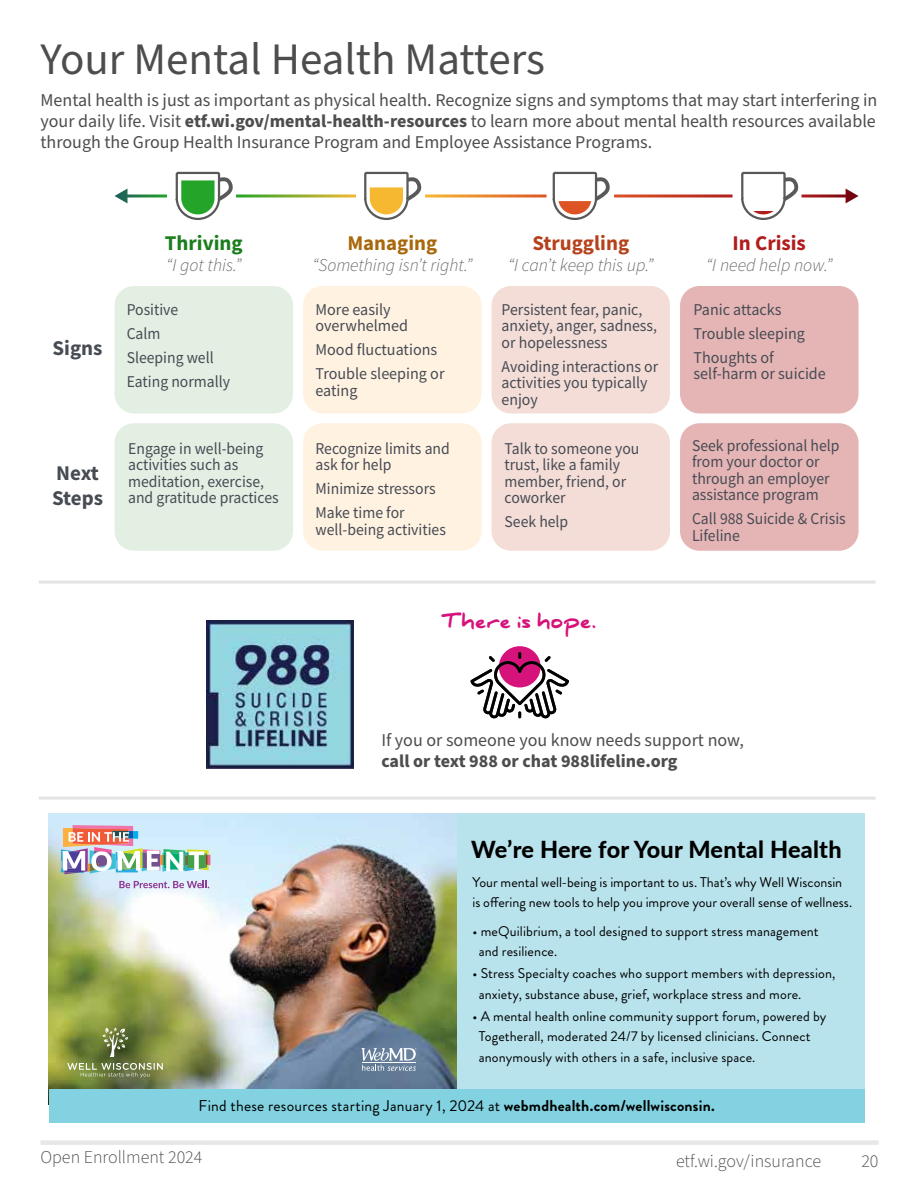
<style>
.page{position:relative;width:918px;height:1188px;background:#fff}
.page>*{position:absolute;margin:0;border:0;box-sizing:border-box;transform-origin:0 0}
.t1{font:45px "Source Sans Pro";color:#4d4d4f}
.t2{font:800 23.4px "Lato";letter-spacing:.01em;color:#000}
.t3{font:700 21px/25.2px "Source Sans Pro";color:#474b54}
.t4{font:700 21px "Source Sans Pro";color:#b5421c}
.t5{font:700 21px "Source Sans Pro";color:#1b7e1e}
.t6{font:700 21px "Source Sans Pro";color:#a8680c}
.t7{font:700 21px "Source Sans Pro";color:#b01d1d}
.t8{font:900 18.3px "Daniel";color:#d5137b}
.t9{font:18px/21px "Source Sans Pro";color:#4d4d4f;text-align:justify}
.t10{font:italic 300 18px "Source Sans Pro";color:#6b6b6b}
.t11{font:300 18px "Source Sans Pro";color:#4b4b4b}
.t12{font:16.5px/16.5px "Source Sans Pro";color:#474b54;scale:.95 1}
.t13{font:16.5px/24px "Source Sans Pro";color:#474b54}
.t14{font:16.5px/16.5px "Source Sans Pro";color:#474b54;scale:.96 1}
.t15{font:15.6px "Brandon Grotesque";letter-spacing:.015em;color:#000}
.t16{font:14.1px/20.2px "Brandon Grotesque";letter-spacing:.005em;color:#000}
.t17{font:4.65px "Arial";color:#000}
.s1{font-weight:700}
</style>
<div class="page">
<div style="left:40px;top:1140px;width:839px;height:5px;background:#e7e7e7"></div>
<div style="left:115px;top:286px;width:178px;height:127px;background:#e4efe4;border-radius:20px"></div>
<div style="left:303px;top:286px;width:179px;height:127px;background:#fff2e1;border-radius:20px"></div>
<div style="left:492px;top:286px;width:178px;height:127px;background:#f4ddd7;border-radius:20px"></div>
<div style="left:680px;top:286px;width:179px;height:127px;background:#e5b5b5;border-radius:20px"></div>
<svg style="left:846px;top:189px;width:13px;height:14px"></svg>
<svg style="left:115px;top:189px;width:12px;height:14px"></svg>
<svg style="left:175px;top:171px;width:58px;height:49px"></svg>
<svg style="left:552px;top:171px;width:58px;height:49px"></svg>
<svg style="left:364px;top:171px;width:58px;height:49px"></svg>
<svg style="left:741px;top:171px;width:58px;height:49px"></svg>
<div style="left:115px;top:423px;width:178px;height:128px;background:#e4efe4;border-radius:20px"></div>
<div style="left:303px;top:423px;width:179px;height:128px;background:#fff2e1;border-radius:20px"></div>
<div style="left:492px;top:423px;width:178px;height:128px;background:#f4ddd7;border-radius:20px"></div>
<div style="left:680px;top:423px;width:179px;height:128px;background:#e5b5b5;border-radius:20px"></div>
<img style="left:48px;top:813px;width:817px;height:310px">
<svg style="left:119px;top:881px;width:90px;height:7px"></svg>
<img style="left:207px;top:621px;width:146px;height:147px">
<svg style="left:61px;top:818px;width:149px;height:56px;background:#c3c8cb"></svg>
<svg style="left:597px;top:822px;width:7px;height:7px"></svg>
<hr style="left:39px;top:797px;width:837px;height:3px;background:#e4e4e4">
<hr style="left:39px;top:581px;width:837px;height:3px;background:#e4e4e4">
<div style="left:499px;top:646px;width:42px;height:41px;background:#d5137b;border-radius:50%"></div>
<svg style="left:470px;top:652px;width:99px;height:67px"></svg>
<h2 class="t1" style="left:40px;top:29px;width:506px">Your Mental Health Matters</h2>
<p class="t9" style="left:40px;top:90px;width:838px">Mental health is just as important as physical health. Recognize signs and symptoms that may start interfering in your daily life. Visit <span class="s1">etf.wi.gov/mental-health-resources</span> to learn more about mental health resources available through the Group Health Insurance Program and Employee Assistance Programs.</p>
<p class="t3" style="left:53px;top:335px;width:52px">Signs</p>
<p class="t3" style="left:52px;top:460px;width:52px">Next<br>Steps</p>
<p class="t5" style="left:165px;top:228px;width:79px">Thriving</p>
<p class="t10" style="left:166px;top:254px;width:77px">“I got this.”</p>
<p class="t12" style="left:127px;top:297px;width:110px;line-height:24px">Positive<br>Calm<br>Sleeping well<br>Eating normally</p>
<p class="t6" style="left:347px;top:228px;width:91px">Managing</p>
<p class="t10" style="left:312px;top:254px;width:161px">“Something isn’t right.”</p>
<p class="t13" style="left:316px;top:301px;width:94px;line-height:16.5px">More easily overwhelmed</p>
<p class="t13" style="left:316px;top:338px;width:131px">Mood fluctuations<br>Trouble sleeping or</p>
<p class="t13" style="left:316px;top:378px;width:43px">eating</p>
<p class="t4" style="left:532px;top:228px;width:98px">Struggling</p>
<p class="t10" style="left:508px;top:254px;width:147px">“I can’t keep this up.”</p>
<p class="t14" style="left:502px;top:301px;width:164px">Persistent fear, panic, anxiety, anger, sadness, or hopelessness</p>
<p class="t14" style="left:502px;top:358px;width:165px">Avoiding interactions or activities you typically enjoy</p>
<p class="t12" style="left:128px;top:440px;width:160px">Engage in well-being activities such as meditation, exercise, and gratitude practices</p>
<p class="t12" style="left:505px;top:440px;width:143px">Talk to someone you trust, like a family member, friend, or coworker</p>
<p class="t12" style="left:505px;top:513px;width:69px">Seek help</p>
<p class="t12" style="left:316px;top:440px;width:143px">Recognize limits and ask for help</p>
<p class="t12" style="left:316px;top:477px;width:128px;line-height:24px">Minimize stressors<br>Make time for</p>
<p class="t12" style="left:316px;top:521px;width:139px">well-being activities</p>
<p class="t8" style="left:443px;top:611px;width:155px">There is hope.</p>
<p class="t7" style="left:733px;top:228px;width:75px">In Crisis</p>
<p class="t10" style="left:706px;top:254px;width:128px">“I need help now.”</p>
<p class="t13" style="left:694px;top:297px;width:113px">Panic attacks<br>Trouble sleeping<br>Thoughts of</p>
<p class="t13" style="left:694px;top:362px;width:134px">self-harm or suicide</p>
<p class="t12" style="left:692px;top:437px;width:157px">Seek professional help from your doctor or through an employer assistance program</p>
<p class="t12" style="left:692px;top:510px;width:163px">Call 988 Suicide &amp; Crisis<br>Lifeline</p>
<p class="t9" style="left:381px;top:730px;width:364px">If you or someone you know needs support now, <span class="s1">call or text 988 or chat 988lifeline.org</span></p>
<p class="t17" style="left:566px;top:762px;width:39px">PEP22-08-03-011</p>
<p class="t2" style="left:471px;top:833px;width:372px">We’re Here for Your Mental Health</p>
<p class="t16" style="left:473px;top:872px;width:381px">Your mental well-being is important to us. That’s why Well Wisconsin is offering new tools to help you improve your overall sense of wellness.</p>
<p class="t16" style="left:479px;top:921px;width:341px;text-indent:-6px">• meQuilibrium, a tool designed to support stress management and resilience.</p>
<p class="t16" style="left:479px;top:964px;width:358px;text-indent:-6px">• Stress Specialty coaches who support members with depression, anxiety, substance abuse, grief, workplace stress and more.</p>
<p class="t16" style="left:479px;top:1006px;width:349px;text-indent:-6px">• A mental health online community support forum, powered by<br>Togetherall, moderated 24/7 by licensed clinicians. Connect anonymously with others in a safe, inclusive space.</p>
<p class="t15" style="left:198px;top:1095px;width:518px">Find these resources starting January 1, 2024 at <span class="s1">webmdhealth.com/wellwisconsin.</span></p>
<p class="t11" style="left:40px;top:1145px;width:164px">Open Enrollment 2024</p>
<p class="t11" style="left:676px;top:1149px;width:147px">etf.wi.gov/insurance</p>
<p class="t11" style="left:861px;top:1149px;width:19px">20</p>
</div>
